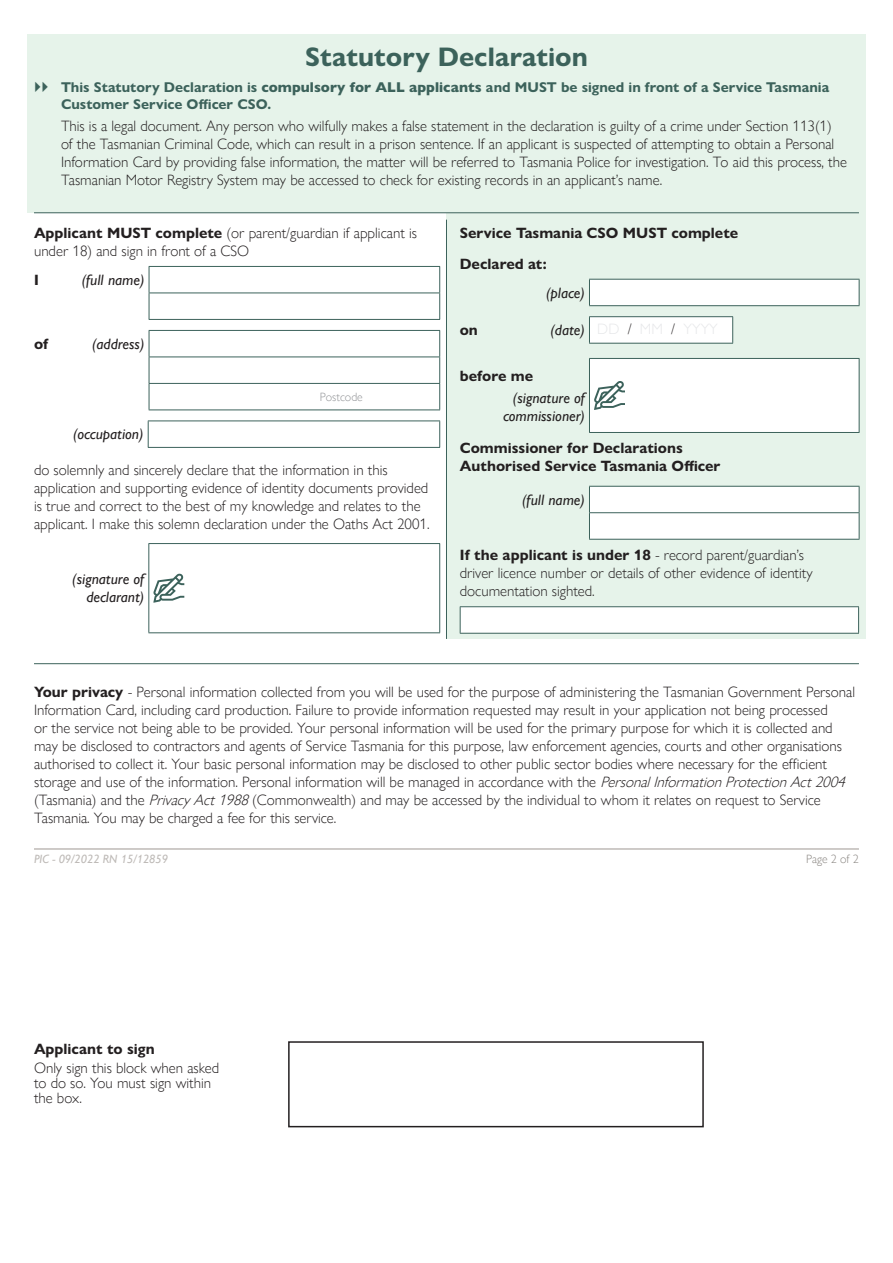
<style>
.page{position:relative;width:893px;height:1263px;background:#fff}
.page>*{position:absolute;margin:0;border:0;box-sizing:border-box;transform-origin:0 0}
.t1{font:700 27px "Gill Sans Nova";color:#3c625b}
.Content{font:300 15px/18px "Gill Sans Nova";color:#231f20}
.Content-2{font:700 15px/18px "Gill Sans Nova";color:#231f20}
.Content-3{font:italic 15px/18px "Gill Sans Nova";color:#231f20;text-align:right}
.H1{font:700 14.25px/17.1px "Gill Sans Nova";color:#3c625b}
.t2{font:italic 12px "Gill Sans Nova";color:#bebab7}
.Content-4{font:300 12px "Gill Sans Nova";letter-spacing:-.005em;color:#8a8682}
.Content-5{font:300 12px "Gill Sans Nova";color:#939598}
.s1{font-weight:800}
.s2{font-weight:700}
.s3{font-style:italic}
</style>
<div class="page">
<div style="left:27px;top:34px;width:839px;height:178px;background:#e6f3ea"></div>
<div style="left:446px;top:191px;width:420px;height:448px;background:#e6f3ea"></div>
<hr style="left:34px;top:848px;width:825px;height:2px;background:#bebab7">
<div style="left:288px;top:1041px;width:416px;height:86px;border:2px solid #231f20"></div>
<hr style="left:34px;top:663px;width:825px;height:1px;background:#3c625b">
<hr style="left:34px;top:212px;width:825px;height:1px;background:#3c625b">
<hr style="left:446px;top:220px;width:1px;height:419px;background:#3c625b">
<hr style="left:149px;top:266px;width:291px;height:1px;background:#3c625b">
<hr style="left:149px;top:293px;width:291px;height:1px;background:#3c625b">
<svg style="left:149px;top:267px;width:1px;height:52px"></svg>
<svg style="left:439px;top:267px;width:1px;height:52px"></svg>
<hr style="left:149px;top:319px;width:291px;height:1px;background:#3c625b">
<hr style="left:149px;top:330px;width:291px;height:1px;background:#3c625b">
<hr style="left:149px;top:357px;width:291px;height:1px;background:#3c625b">
<hr style="left:149px;top:383px;width:291px;height:1px;background:#3c625b">
<svg style="left:149px;top:331px;width:1px;height:78px"></svg>
<svg style="left:439px;top:331px;width:1px;height:78px"></svg>
<hr style="left:149px;top:409px;width:291px;height:1px;background:#3c625b">
<hr style="left:148px;top:420px;width:292px;height:1px;background:#3c625b">
<svg style="left:148px;top:421px;width:1px;height:26px"></svg>
<svg style="left:439px;top:421px;width:1px;height:26px"></svg>
<hr style="left:148px;top:447px;width:292px;height:1px;background:#3c625b">
<hr style="left:148px;top:543px;width:292px;height:1px;background:#3c625b">
<hr style="left:148px;top:544px;width:1px;height:88px;background:#3c625b">
<hr style="left:439px;top:544px;width:1px;height:88px;background:#3c625b">
<hr style="left:148px;top:632px;width:292px;height:1px;background:#3c625b">
<svg style="left:153px;top:573px;width:31px;height:30px"></svg>
<div style="left:589px;top:279px;width:270px;height:27px;background:#fff"></div>
<hr style="left:589px;top:279px;width:270px;height:1px;background:#3c625b">
<svg style="left:589px;top:280px;width:1px;height:25px"></svg>
<svg style="left:859px;top:280px;width:1px;height:25px"></svg>
<hr style="left:589px;top:305px;width:270px;height:1px;background:#3c625b">
<div style="left:589px;top:317px;width:144px;height:26px;background:#fff"></div>
<hr style="left:589px;top:316px;width:144px;height:1px;background:#3c625b">
<svg style="left:589px;top:317px;width:1px;height:26px"></svg>
<svg style="left:732px;top:317px;width:1px;height:26px"></svg>
<hr style="left:589px;top:343px;width:144px;height:1px;background:#3c625b">
<div style="left:589px;top:358px;width:270px;height:74px;background:#fff"></div>
<hr style="left:589px;top:358px;width:270px;height:1px;background:#3c625b">
<hr style="left:589px;top:359px;width:1px;height:73px;background:#3c625b">
<hr style="left:859px;top:359px;width:1px;height:73px;background:#3c625b">
<hr style="left:589px;top:432px;width:270px;height:1px;background:#3c625b">
<svg style="left:594px;top:381px;width:31px;height:29px"></svg>
<svg style="left:589px;top:486px;width:271px;height:53px"></svg>
<hr style="left:589px;top:539px;width:270px;height:1px;background:#3c625b">
<div style="left:460px;top:607px;width:399px;height:26px;background:#fff"></div>
<hr style="left:460px;top:606px;width:399px;height:1px;background:#3c625b">
<svg style="left:460px;top:607px;width:1px;height:26px"></svg>
<svg style="left:858px;top:607px;width:1px;height:26px"></svg>
<hr style="left:460px;top:633px;width:399px;height:1px;background:#3c625b">
<p class="t1" style="left:305px;top:40px;width:284px">Statutory Declaration</p>
<p class="H1" style="left:61px;top:78px;width:770px">This Statutory Declaration is <span class="s1">compulsory for ALL applicants</span> and MUST be signed in front of a Service Tasmania<br>Customer Service Officer CSO.</p>
<p class="Content" style="left:61px;top:117px;width:787px">This is a legal document. Any person who wilfully makes a false statement in the declaration is guilty of a crime under Section 113(1) of the Tasmanian Criminal Code, which can result in a prison sentence. If an applicant is suspected of attempting to obtain a Personal Information Card by providing false information, the matter will be referred to Tasmania Police for investigation. To aid this process, the Tasmanian Motor Registry System may be accessed to check for existing records in an applicant’s name.</p>
<p class="Content" style="left:34px;top:224px;width:384px"><span class="s2">Applicant MUST complete</span> (or parent/guardian if applicant is under 18) and sign in front of a CSO</p>
<p class="Content-2" style="left:34px;top:271px;width:6px">I</p>
<p class="Content-3" style="left:82px;top:271px;width:64px">(full name)</p>
<p class="Content-2" style="left:460px;top:224px;width:280px">Service Tasmania CSO MUST complete</p>
<p class="Content-2" style="left:460px;top:254px;width:88px">Declared at:</p>
<p class="Content-3" style="left:546px;top:283px;width:40px">(place)</p>
<p class="Content-2" style="left:460px;top:321px;width:20px">on</p>
<p class="Content-3" style="left:551px;top:321px;width:36px">(date)</p>
<p class="Content-2" style="left:460px;top:367px;width:75px">before me</p>
<p class="Content-3" style="left:503px;top:389px;width:83px">(signature of commissioner)</p>
<p class="Content-2" style="left:460px;top:439px;width:262px">Commissioner for Declarations<br>Authorised Service Tasmania Officer</p>
<p class="Content-3" style="left:522px;top:490px;width:64px">(full name)</p>
<p class="Content-2" style="left:34px;top:335px;width:16px">of</p>
<p class="Content-3" style="left:92px;top:335px;width:54px">(address)</p>
<p class="Content-5" style="left:320px;top:390px;width:44px">Postcode</p>
<p class="Content-3" style="left:73px;top:425px;width:72px">(occupation)</p>
<p class="Content" style="left:34px;top:461px;width:397px">do solemnly and sincerely declare that the information in this application and supporting evidence of identity documents provided is true and correct to the best of my knowledge and relates to the applicant. I make this solemn declaration under the Oaths Act 2001.</p>
<p class="Content-3" style="left:72px;top:570px;width:73px">(signature of declarant)</p>
<p class="Content" style="left:460px;top:546px;width:354px"><span class="s2">If the applicant is under 18</span> - record parent/guardian’s driver licence number or details of other evidence of identity documentation sighted.</p>
<p class="Content" style="left:34px;top:683px;width:823px"><span class="s2">Your privacy</span> - Personal information collected from you will be used for the purpose of administering the Tasmanian Government Personal Information Card, including card production. Failure to provide information requested may result in your application not being processed<br>or the service not being able to be provided. Your personal information will be used for the primary purpose for which it is collected and may be disclosed to contractors and agents of Service Tasmania for this purpose, law enforcement agencies, courts and other organisations authorised to collect it. Your basic personal information may be disclosed to other public sector bodies where necessary for the efficient storage and use of the information. Personal information will be managed in accordance with the <span class="s3">PersonalInformationProtectionAct2004 </span>(Tasmania) and the <span class="s3">Privacy Act1988</span>(Commonwealth) and may be accessed by the individual to whom it relates on request to Service Tasmania. You may be charged a fee for this service.</p>
<p class="t2" style="left:34px;top:851px;width:135px">PIC - 09/2022 RN 15/12859</p>
<p class="Content-4" style="left:806px;top:852px;width:54px">Page 2 of 2</p>
<p class="Content-2" style="left:34px;top:1040px;width:122px">Applicant to sign</p>
<p class="Content" style="left:34px;top:1061px;width:187px;line-height:15px">Only sign this block when asked to do so. You must sign within the box.</p>
</div>
